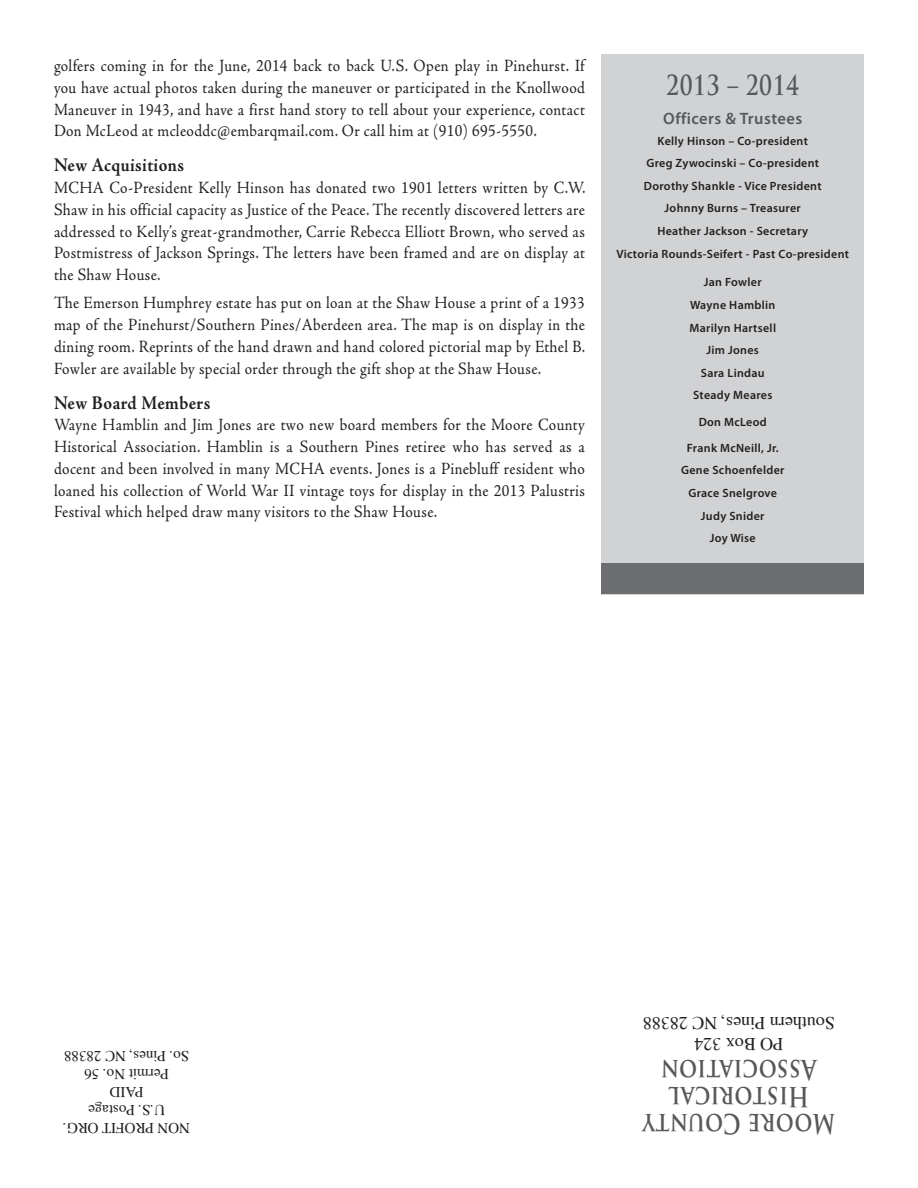
<style>
.page{position:relative;width:918px;height:1188px;background:#fff}
.page>*{position:absolute;margin:0;border:0;box-sizing:border-box;transform-origin:0 0}
.Boxes_Trajan{font:700 27px/27px "Trajan Pro";letter-spacing:.025em;color:#57585a;text-align:center;scale:.8 1}
.Body_Title{font:700 19.5px "Adobe Jenson Pro";letter-spacing:.02em;color:#231f20;scale:.9 1}
.t1{font:18px "Times";color:#231f20}
.Body{font:17.25px/21.8px "Adobe Jenson Pro";letter-spacing:.02em;color:#231f20;text-align:justify;scale:.9 1}
.Boxes_Heading{font:600 16.5px "Myriad Pro";letter-spacing:.025em;color:#57585a}
.t2{font:15px "Times";color:#231f20}
.Boxes_9pt{font:600 12px "Myriad Pro";letter-spacing:.025em;color:#231f20}
</style>
<div class="page">
<div style="left:602px;top:54px;width:262px;height:540px;background:#d1d2d4"></div>
<div style="left:602px;top:563px;width:262px;height:31px;background:#6c6d70"></div>
<p class="Body" style="left:54px;top:55px;width:592px">golfers coming in for the June, 2014 back to back U.S. Open play in Pinehurst. If you have actual photos taken during the maneuver or participated in the Knollwood Maneuver in 1943, and have a first hand story to tell about your experience, contact Don McLeod at mcleoddc@embarqmail.com. Or call him at (910) 695-5550.</p>
<p class="Body_Title" style="left:54px;top:154px;width:146px">New Acquisitions</p>
<p class="Body" style="left:54px;top:177px;width:592px">MCHA Co-President Kelly Hinson has donated two 1901 letters written by C.W.<br>Shaw in his official capacity as Justice of the Peace. The recently discovered letters are addressed to Kelly’s great-grandmother, Carrie Rebecca Elliott Brown, who served as Postmistress of Jackson Springs. The letters have been framed and are on display at the Shaw House.</p>
<p class="Body" style="left:54px;top:292px;width:592px">The Emerson Humphrey estate has put on loan at the Shaw House a print of a 1933 map of the Pinehurst/Southern Pines/Aberdeen area. The map is on display in the dining room. Reprints of the hand drawn and hand colored pictorial map by Ethel B.<br>Fowler are available by special order through the gift shop at the Shaw House.</p>
<p class="Body_Title" style="left:54px;top:391px;width:175px">New Board Members</p>
<p class="Body" style="left:54px;top:414px;width:592px">Wayne Hamblin and Jim Jones are two new board members for the Moore County Historical Association. Hamblin is a Southern Pines retiree who has served as a docent and been involved in many MCHA events. Jones is a Pinebluff resident who loaned his collection of World War II vintage toys for display in the 2013 Palustris Festival which helped draw many visitors to the Shaw House.</p>
<p class="Boxes_Trajan" style="left:666px;top:72px;width:168px">2013 – 2014</p>
<p class="Boxes_Heading" style="left:663px;top:108px;width:140px">Officers &amp; Trustees</p>
<p class="Boxes_9pt" style="left:658px;top:133px;width:152px">Kelly Hinson – Co-president</p>
<p class="Boxes_9pt" style="left:646px;top:156px;width:174px">Greg Zywocinski – Co-president</p>
<p class="Boxes_9pt" style="left:644px;top:178px;width:179px">Dorothy Shankle - Vice President</p>
<p class="Boxes_9pt" style="left:665px;top:201px;width:138px">Johnny Burns – Treasurer</p>
<p class="Boxes_9pt" style="left:657px;top:223px;width:152px">Heather Jackson - Secretary</p>
<p class="Boxes_9pt" style="left:617px;top:246px;width:234px">Victoria Rounds-Seifert - Past Co-president</p>
<p class="Boxes_9pt" style="left:704px;top:275px;width:59px">Jan Fowler</p>
<p class="Boxes_9pt" style="left:690px;top:297px;width:87px">Wayne Hamblin</p>
<p class="Boxes_9pt" style="left:689px;top:320px;width:88px">Marilyn Hartsell</p>
<p class="Boxes_9pt" style="left:707px;top:342px;width:54px">Jim Jones</p>
<p class="Boxes_9pt" style="left:701px;top:365px;width:65px">Sara Lindau</p>
<p class="Boxes_9pt" style="left:693px;top:388px;width:81px">Steady Meares</p>
<p class="Boxes_9pt" style="left:699px;top:414px;width:70px">Don McLeod</p>
<p class="Boxes_9pt" style="left:687px;top:440px;width:93px">Frank McNeill, Jr.</p>
<p class="Boxes_9pt" style="left:681px;top:463px;width:105px">Gene Schoenfelder</p>
<p class="Boxes_9pt" style="left:688px;top:485px;width:90px">Grace Snelgrove</p>
<p class="Boxes_9pt" style="left:701px;top:508px;width:65px">Judy Snider</p>
<p class="Boxes_9pt" style="left:710px;top:530px;width:47px">Joy Wise</p>
<p class="t2" style="left:189px;top:1070px;width:127px;rotate:-180deg">So. Pines, NC 28388</p>
<p class="t2" style="left:169px;top:1088px;width:86px;rotate:-180deg">Permit No. 56</p>
<p class="t2" style="left:143px;top:1106px;width:35px;rotate:-180deg">PAID</p>
<p class="t2" style="left:165px;top:1124px;width:79px;rotate:-180deg">U.S. Postage</p>
<p class="t2" style="left:190px;top:1142px;width:128px;rotate:-180deg">NON PROFIT ORG.</p>
<p class="t1" style="left:835px;top:1039px;width:194px;rotate:-180deg">Southern Pines, NC 28388</p>
<p class="t1" style="left:783px;top:1061px;width:91px;rotate:-180deg">PO Box 324</p>
<p class="Boxes_Trajan" style="left:835px;top:1137px;width:243px;rotate:-180deg">Moore County<br>Historical<br>Association</p>
</div>
